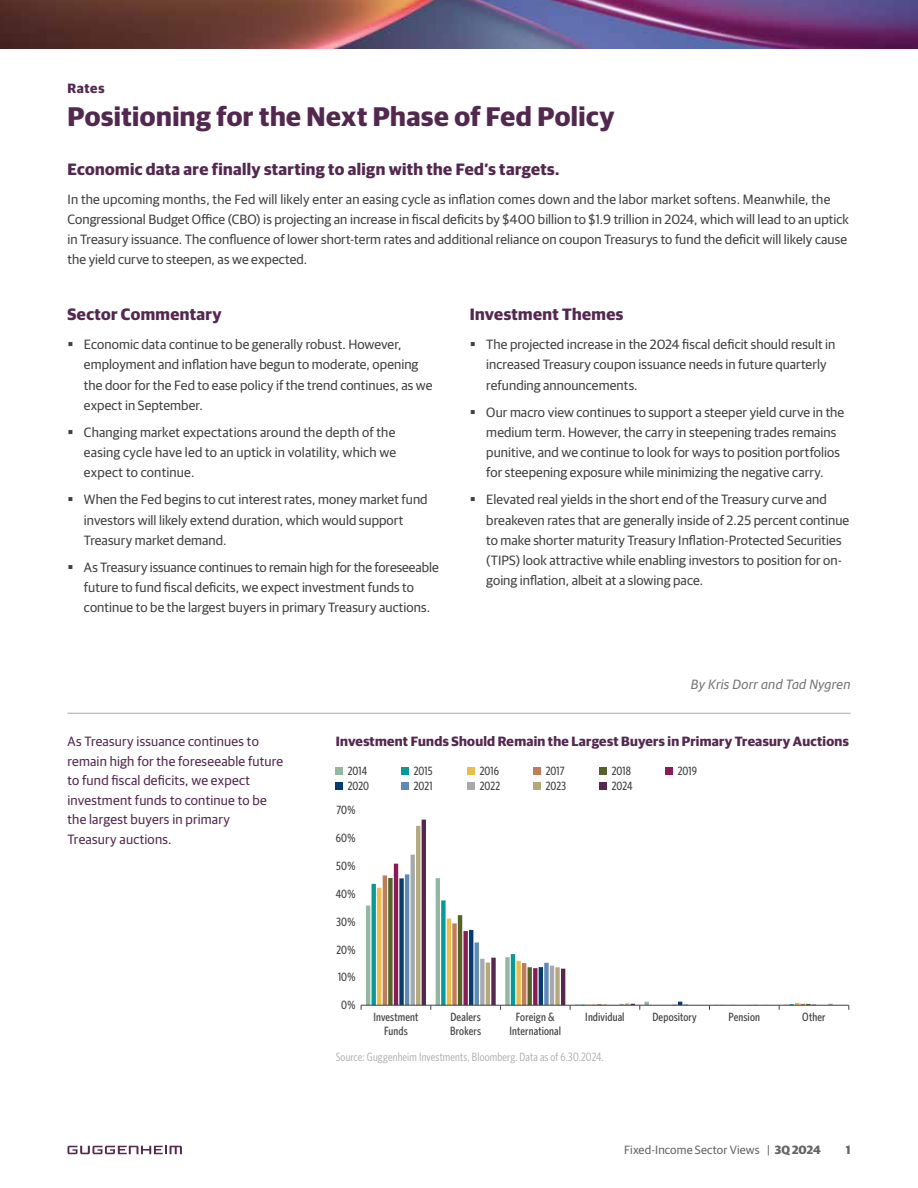
<style>
.page{position:relative;width:918px;height:1188px;background:#fff}
.page>*{position:absolute;margin:0;border:0;box-sizing:border-box;transform-origin:0 0}
.t1{font:700 27px "Guardian Sans";letter-spacing:.015em;color:#53284f}
.t2{font:700 16.5px "Guardian Sans";letter-spacing:.02em;color:#53284f}
.t3{font:700 16.5px "Guardian Sans";letter-spacing:.025em;color:#54284f}
.t4{font:13.5px/20.2px "Guardian Sans";letter-spacing:.005em;color:#414042}
.t5{font:13.5px/19.5px "Guardian Sans";letter-spacing:.015em;color:#54284f}
.t6{font:700 13.5px "Guardian Sans";letter-spacing:.02em;color:#54284f}
.t7{font:italic 13.5px "Guardian Sans";letter-spacing:.02em;color:#727476}
.t8{font:700 13.5px "Guardian Sans";letter-spacing:.045em;color:#53284f}
.t9{font:500 12px/13.5px "Whitney Condensed";letter-spacing:.01em;color:#414042;text-align:center}
.t10{font:12px "Whitney Condensed";letter-spacing:.01em;color:#a7a9ac}
.t11{font:12px "Guardian Sans";letter-spacing:.01em;color:#636466}
.t12{font:700 12px "Guardian Sans";color:#636466}
.s1{font-weight:700}
</style>
<div class="page">
<hr style="left:68px;top:713px;width:782px;height:1px;background:#a7a9ac">
<svg style="left:68px;top:1146px;width:114px;height:8px"></svg>
<img style="left:0;top:0;width:918px;height:49px">
<div style="left:336px;top:767px;width:7px;height:8px;background:#92b8a4"></div>
<div style="left:402px;top:767px;width:7px;height:8px;background:#099999"></div>
<div style="left:468px;top:767px;width:7px;height:8px;background:#ebbc4e"></div>
<div style="left:534px;top:767px;width:7px;height:8px;background:#c07d59"></div>
<div style="left:600px;top:767px;width:7px;height:8px;background:#55622b"></div>
<div style="left:666px;top:767px;width:7px;height:8px;background:#881c56"></div>
<div style="left:336px;top:782px;width:7px;height:8px;background:#063b6f"></div>
<div style="left:402px;top:782px;width:7px;height:8px;background:#5e8ab5"></div>
<div style="left:468px;top:782px;width:7px;height:8px;background:#a7a9ac"></div>
<div style="left:534px;top:782px;width:7px;height:8px;background:#b4a87d"></div>
<div style="left:600px;top:782px;width:7px;height:8px;background:#54284f"></div>
<div style="left:505px;top:957px;width:5px;height:48px;background:#92b8a4"></div>
<hr style="left:436px;top:878px;width:4px;height:127px;background:#92b8a4">
<hr style="left:366px;top:906px;width:4px;height:99px;background:#92b8a4">
<hr style="left:511px;top:954px;width:4px;height:51px;background:#099999">
<div style="left:441px;top:900px;width:5px;height:105px;background:#099999"></div>
<svg style="left:372px;top:884px;width:4px;height:121px"></svg>
<div style="left:516px;top:961px;width:5px;height:44px;background:#ebbc4e"></div>
<hr style="left:447px;top:919px;width:4px;height:86px;background:#ebbc4e">
<div style="left:377px;top:888px;width:5px;height:117px;background:#ebbc4e"></div>
<hr style="left:522px;top:963px;width:4px;height:42px;background:#c07d59">
<div style="left:452px;top:923px;width:5px;height:82px;background:#c07d59"></div>
<hr style="left:383px;top:875px;width:4px;height:130px;background:#c07d59">
<svg style="left:528px;top:967px;width:4px;height:38px"></svg>
<hr style="left:458px;top:915px;width:4px;height:90px;background:#55622b">
<div style="left:388px;top:878px;width:5px;height:127px;background:#55622b"></div>
<svg style="left:533px;top:968px;width:4px;height:37px"></svg>
<div style="left:463px;top:931px;width:5px;height:74px;background:#881c56"></div>
<hr style="left:394px;top:864px;width:4px;height:141px;background:#881c56">
<hr style="left:539px;top:967px;width:4px;height:38px;background:#063b6f">
<hr style="left:469px;top:930px;width:4px;height:75px;background:#063b6f">
<div style="left:399px;top:878px;width:5px;height:127px;background:#063b6f"></div>
<div style="left:544px;top:963px;width:5px;height:42px;background:#5e8ab5"></div>
<hr style="left:475px;top:943px;width:4px;height:62px;background:#5e8ab5">
<hr style="left:405px;top:874px;width:4px;height:131px;background:#5e8ab5">
<svg style="left:672px;top:1002px;width:21px;height:3px"></svg>
<hr style="left:550px;top:966px;width:4px;height:39px;background:#a7a9ac">
<div style="left:480px;top:959px;width:5px;height:46px;background:#a7a9ac"></div>
<hr style="left:411px;top:855px;width:4px;height:150px;background:#a7a9ac">
<div style="left:555px;top:967px;width:5px;height:38px;background:#b4a87d"></div>
<hr style="left:486px;top:963px;width:4px;height:42px;background:#b4a87d">
<hr style="left:416px;top:826px;width:4px;height:179px;background:#b4a87d">
<hr style="left:561px;top:969px;width:4px;height:36px;background:#54284f">
<div style="left:491px;top:958px;width:5px;height:47px;background:#54284f"></div>
<hr style="left:422px;top:820px;width:4px;height:185px;background:#54284f">
<hr style="left:361px;top:1005px;width:488px;height:1px;background:#414042">
<svg style="left:779px;top:1003px;width:37px;height:7px"></svg>
<svg style="left:709px;top:1005px;width:32px;height:5px"></svg>
<svg style="left:570px;top:1002px;width:85px;height:8px"></svg>
<p class="t8" style="left:68px;top:78px;width:39px">Rates</p>
<h1 class="t1" style="left:68px;top:96px;width:548px">Positioning for the Next Phase of Fed Policy</h1>
<p class="t2" style="left:68px;top:157px;width:493px">Economic data are finally starting to align with the Fed’s targets.</p>
<p class="t4" style="left:68px;top:188px;width:783px">In the upcoming months, the Fed will likely enter an easing cycle as inflation comes down and the labor market softens. Meanwhile, the Congressional Budget Office (CBO) is projecting an increase in fiscal deficits by $400 billion to $1.9 trillion in 2024, which will lead to an uptick in Treasury issuance. The confluence of lower short-term rates and additional reliance on coupon Treasurys to fund the deficit will likely cause the yield curve to steepen, as we expected.</p>
<p class="t3" style="left:68px;top:302px;width:156px">Sector Commentary</p>
<p class="t3" style="left:470px;top:302px;width:155px">Investment Themes</p>
<p class="t4" style="left:84px;top:333px;width:350px">Economic data continue to be generally robust. However, employment and inflation have begun to moderate, opening the door for the Fed to ease policy if the trend continues, as we expect in September.</p>
<p class="t4" style="left:84px;top:421px;width:314px;text-align:justify">Changing market expectations around the depth of the easing cycle have led to an uptick in volatility, which we expect to continue.</p>
<p class="t4" style="left:84px;top:488px;width:345px">When the Fed begins to cut interest rates, money market fund investors will likely extend duration, which would support<br>Treasury market demand.</p>
<p class="t4" style="left:84px;top:556px;width:356px">As Treasury issuance continues to remain high for the foreseeable future to fund fiscal deficits, we expect investment funds to continue to be the largest buyers in primary Treasury auctions.</p>
<p class="t4" style="left:486px;top:333px;width:351px">The projected increase in the 2024 fiscal deficit should result in increased Treasury coupon issuance needs in future quarterly refunding announcements.</p>
<p class="t4" style="left:486px;top:401px;width:359px">Our macro view continues to support a steeper yield curve in the medium term. However, the carry in steepening trades remains punitive, and we continue to look for ways to position portfolios for steepening exposure while minimizing the negative carry.</p>
<p class="t4" style="left:486px;top:488px;width:364px">Elevated real yields in the short end of the Treasury curve and breakeven rates that are generally inside of 2.25 percent continue to make shorter maturity Treasury Inflation-Protected Securities (TIPS) look attractive while enabling investors to position for on&shy;going inflation, albeit at a slowing pace.</p>
<p class="t7" style="left:691px;top:674px;width:161px">By Kris Dorr and Tad Nygren</p>
<p class="t5" style="left:67px;top:731px;width:193px">As Treasury issuance continues to</p>
<p class="t6" style="left:336px;top:732px;width:515px">Investment Funds Should Remain the Largest Buyers in Primary Treasury Auctions</p>
<p class="t5" style="left:67px;top:750px;width:217px">remain high for the foreseeable future to fund fiscal deficits, we expect investment funds to continue to be the largest buyers in primary<br>Treasury auctions.</p>
<p class="t9" style="left:348px;top:764px;width:21px">2014</p>
<p class="t9" style="left:414px;top:764px;width:20px">2015</p>
<p class="t9" style="left:480px;top:764px;width:21px">2016</p>
<p class="t9" style="left:546px;top:764px;width:20px">2017</p>
<p class="t9" style="left:612px;top:764px;width:21px">2018</p>
<p class="t9" style="left:678px;top:764px;width:21px">2019</p>
<p class="t9" style="left:348px;top:779px;width:23px">2020</p>
<p class="t9" style="left:414px;top:779px;width:20px">2021</p>
<p class="t9" style="left:480px;top:779px;width:22px">2022</p>
<p class="t9" style="left:546px;top:779px;width:22px">2023</p>
<p class="t9" style="left:612px;top:779px;width:22px">2024</p>
<p class="t9" style="left:337px;top:803px;width:20px">70%</p>
<p class="t9" style="left:336px;top:831px;width:21px">60%</p>
<p class="t9" style="left:336px;top:859px;width:21px">50%</p>
<p class="t9" style="left:336px;top:886px;width:21px">40%</p>
<p class="t9" style="left:337px;top:914px;width:20px">30%</p>
<p class="t9" style="left:336px;top:942px;width:20px">20%</p>
<p class="t9" style="left:338px;top:970px;width:19px">10%</p>
<p class="t9" style="left:341px;top:998px;width:16px">0%</p>
<p class="t9" style="left:373px;top:1010px;width:47px">Investment<br>Funds</p>
<p class="t9" style="left:450px;top:1010px;width:32px;text-align:left">Dealers<br>Brokers</p>
<p class="t9" style="left:509px;top:1010px;width:53px">Foreign &amp;<br>International</p>
<p class="t9" style="left:585px;top:1010px;width:41px">Individual</p>
<p class="t9" style="left:652px;top:1010px;width:46px">Depository</p>
<p class="t9" style="left:729px;top:1010px;width:33px">Pension</p>
<p class="t9" style="left:802px;top:1010px;width:25px">Other</p>
<p class="t10" style="left:336px;top:1049px;width:269px">Source: Guggenheim Investments, Bloomberg. Data as of 6.30.2024.</p>
<p class="t11" style="left:624px;top:1142px;width:198px">Fixed-Income Sector Views | <span class="s1">3Q 2024</span></p>
<p class="t12" style="left:846px;top:1141px;width:6px">1</p>
</div>
